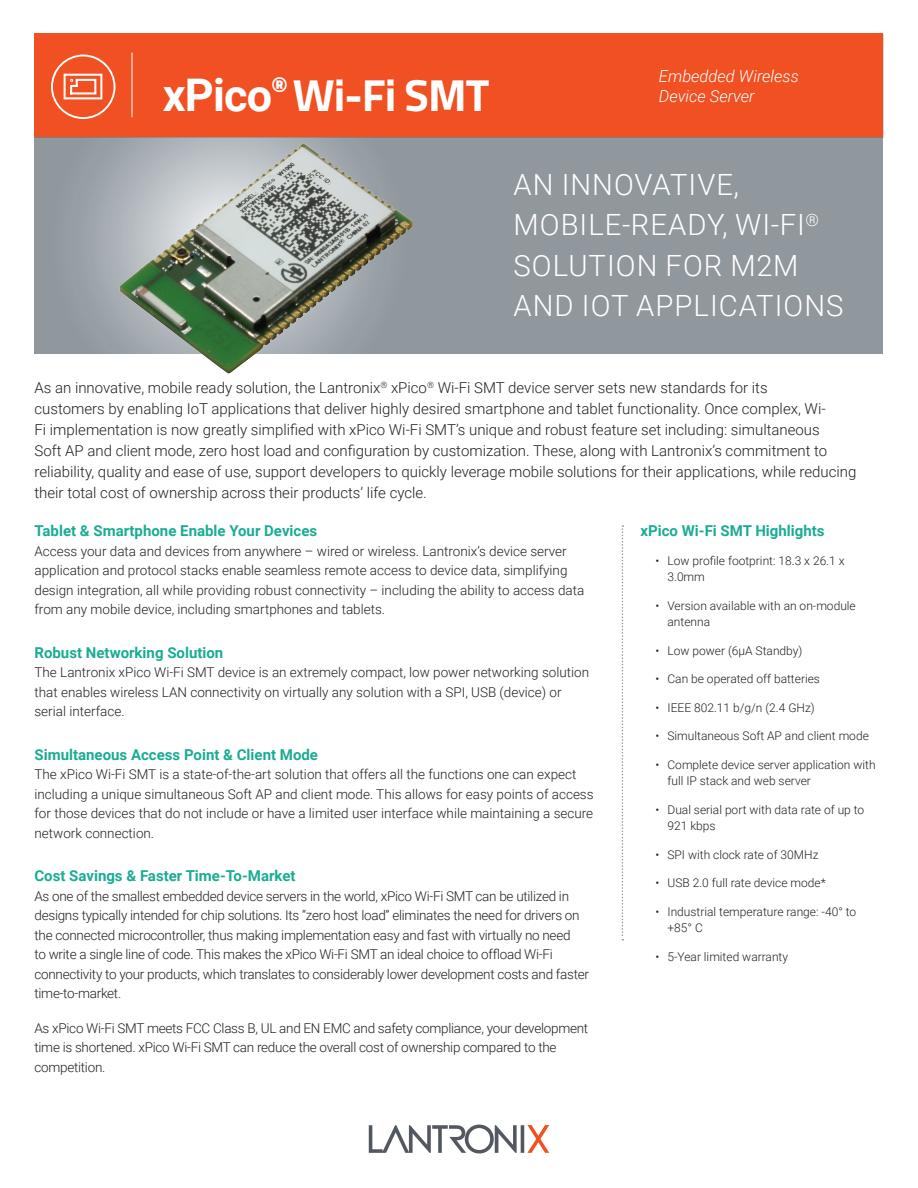
<style>
.page{position:relative;width:918px;height:1188px;background:#fff}
.page>*{position:absolute;margin:0;border:0;box-sizing:border-box;transform-origin:0 0}
.t1{font:700 45px "Titillium Web";letter-spacing:-.02em;color:#fff}
.t2{font:300 29.25px/40.2px "Roboto";letter-spacing:.035em;color:#fff}
.t3{font:italic 300 16.5px "Roboto";color:#fff}
.t4{font:300 15px/21px "Roboto";color:#231f20}
.t5{font:700 15px "Roboto";color:#1aac93}
.t6{font:300 13.5px/19.5px "Roboto";color:#231f20}
.t7{font:300 13.5px/19.5px "Roboto";letter-spacing:-.02em;color:#231f20}
.t8{font:300 12px/16.5px "Roboto";color:#231f20}
.s1{font-family:"Roboto"}
</style>
<div class="page">
<svg style="left:369px;top:1125px;width:180px;height:28px"></svg>
<div style="left:34px;top:131px;width:850px;height:223px;background:#90979d"></div>
<svg style="left:81px;top:138px;width:255px;height:199px"></svg>
<img style="left:116px;top:141px;width:297px;height:233px">
<svg style="left:622px;top:525px;width:1px;height:415px"></svg>
<div style="left:34px;top:33px;width:850px;height:104px;background:#f05022"></div>
<hr style="left:132px;top:52px;width:1px;height:65px;background:#fff">
<svg style="left:51px;top:55px;width:65px;height:64px"></svg>
<h1 class="t1" style="left:163px;top:61px;width:328px"><span class="s1">xPico</span><sup>®</sup> Wi-Fi SMT</h1>
<p class="t3" style="left:659px;top:64px;width:142px">Embedded Wireless</p>
<p class="t3" style="left:659px;top:84px;width:97px">Device Server</p>
<h2 class="t2" style="left:514px;top:164px;width:332px">AN INNOVATIVE,<br>MOBILE-READY, WI-FI<sup>®<br></sup>SOLUTION FOR M2M<br>AND IOT APPLICATIONS</h2>
<p class="t4" style="left:34px;top:376px;width:823px">As an innovative, mobile ready solution, the Lantronix<sup>®</sup> xPico<sup>®</sup> Wi-Fi SMT device server sets new standards for its<br>customers by enabling IoT applications that deliver highly desired smartphone and tablet functionality. Once complex, Wi-<br>Fi implementation is now greatly simplified with xPico Wi-Fi SMT’s unique and robust feature set including: simultaneous<br>Soft AP and client mode, zero host load and configuration by customization. These, along with Lantronix’s commitment to reliability, quality and ease of use, support developers to quickly leverage mobile solutions for their applications, while reducing their total cost of ownership across their products’ life cycle.</p>
<p class="t5" style="left:34px;top:520px;width:284px">Tablet &amp; Smartphone Enable Your Devices</p>
<p class="t6" style="left:34px;top:541px;width:551px">Access your data and devices from anywhere – wired or wireless. Lantronix’s device server application and protocol stacks enable seamless remote access to device data, simplifying design integration, all while providing robust connectivity – including the ability to access data from any mobile device, including smartphones and tablets.</p>
<p class="t5" style="left:34px;top:642px;width:190px">Robust Networking Solution</p>
<p class="t6" style="left:34px;top:662px;width:556px">The Lantronix xPico Wi-Fi SMT device is an extremely compact, low power networking solution that enables wireless LAN connectivity on virtually any solution with a SPI, USB (device) or serial interface.</p>
<p class="t5" style="left:34px;top:744px;width:285px">Simultaneous Access Point &amp; Client Mode</p>
<p class="t6" style="left:34px;top:764px;width:561px">The xPico Wi-Fi SMT is a state-of-the-art solution that offers all the functions one can expect including a unique simultaneous Soft AP and client mode. This allows for easy points of access for those devices that do not include or have a limited user interface while maintaining a secure network connection.</p>
<p class="t5" style="left:34px;top:865px;width:263px">Cost Savings &amp; Faster Time-To-Market</p>
<p class="t7" style="left:34px;top:886px;width:556px">As one of the smallest embedded device servers in the world, xPico Wi-Fi SMT can be utilized in designs typically intended for chip solutions. Its “zero host load” eliminates the need for drivers on the connected microcontroller, thus making implementation easy and fast with virtually no need<br>to write a single line of code. This makes the xPico Wi-Fi SMT an ideal choice to offload Wi-Fi connectivity to your products, which translates to considerably lower development costs and faster time-to-market.</p>
<p class="t7" style="left:34px;top:1018px;width:555px">As xPico Wi-Fi SMT meets FCC Class B, UL and EN EMC and safety compliance, your development time is shortened. xPico Wi-Fi SMT can reduce the overall cost of ownership compared to the competition.</p>
<p class="t5" style="left:640px;top:520px;width:186px">xPico Wi-Fi SMT Highlights</p>
<p class="t8" style="left:668px;top:552px;width:179px;text-indent:-12px">• Low profile footprint: 18.3 x 26.1 x<br>3.0mm</p>
<p class="t8" style="left:668px;top:597px;width:190px;text-indent:-12px">• Version available with an on-module antenna</p>
<p class="t8" style="left:656px;top:642px;width:148px">• Low power (6µA Standby)</p>
<p class="t8" style="left:656px;top:670px;width:166px">• Can be operated off batteries</p>
<p class="t8" style="left:656px;top:699px;width:161px">• IEEE 802.11 b/g/n (2.4 GHz)</p>
<p class="t8" style="left:656px;top:727px;width:215px">• Simultaneous Soft AP and client mode</p>
<p class="t8" style="left:668px;top:756px;width:210px;text-indent:-12px">• Complete device server application with full IP stack and web server</p>
<p class="t8" style="left:668px;top:801px;width:198px;text-indent:-12px">• Dual serial port with data rate of up to<br>921 kbps</p>
<p class="t8" style="left:656px;top:846px;width:165px">• SPI with clock rate of 30MHz</p>
<p class="t8" style="left:656px;top:874px;width:172px">• USB 2.0 full rate device mode*</p>
<p class="t8" style="left:668px;top:903px;width:190px;text-indent:-12px">• Industrial temperature range: -40° to +85° C</p>
<p class="t8" style="left:656px;top:948px;width:134px">• 5-Year limited warranty</p>
</div>
